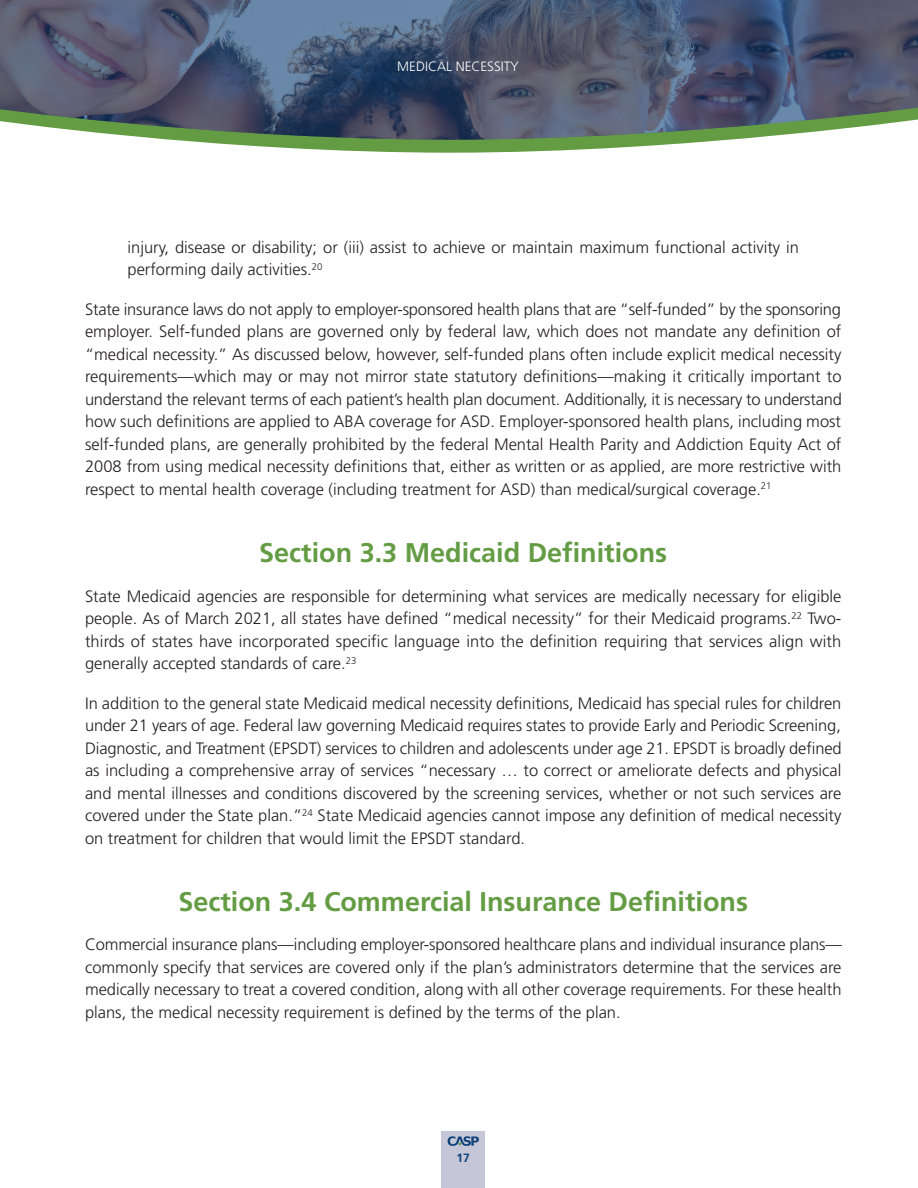
<style>
.page{position:relative;width:918px;height:1188px;background:#fff}
.page>*{position:absolute;margin:0;border:0;box-sizing:border-box;transform-origin:0 0}
.Heading_2{font:700 27px "Frutiger LT Std";color:#649c44}
.Paragraph_first_space_after{font:300 16.5px/22.5px "Frutiger LT Std";color:#231f20;text-align:justify}
.paragraph_indent{font:300 16.5px/22.5px "Frutiger LT Std";color:#231f20}
.header_right{font:300 13.5px "Frutiger LT Std";color:#fff}
.folio{font:700 12px "Frutiger LT Std";color:#11437a}
</style>
<div class="page">
<svg style="left:290px;top:148px;width:320px;height:5px;fill:#649c44"></svg>
<svg style="left:175px;top:140px;width:549px;height:8px;fill:#649c44"></svg>
<img style="left:0;top:0;width:918px;height:140px">
<div style="left:442px;top:1131px;width:43px;height:57px;background:#c5c6d8"></div>
<svg style="left:448px;top:1136px;width:31px;height:10px"></svg>
<p class="header_right" style="left:397px;top:58px;width:123px">MEDICAL NECESSITY</p>
<p class="paragraph_indent" style="left:128px;top:236px;width:673px">injury, disease or disability; or (iii) assist to achieve or maintain maximum functional activity in performing daily activities.<sup>20</sup></p>
<p class="Paragraph_first_space_after" style="left:85px;top:298px;width:758px">State insurance laws do not apply to employer-sponsored health plans that are “self-funded” by the sponsoring employer. Self-funded plans are governed only by federal law, which does not mandate any definition of “medical necessity.” As discussed below, however, self-funded plans often include explicit medical necessity requirements—which may or may not mirror state statutory definitions—making it critically important to understand the relevant terms of each patient’s health plan document. Additionally, it is necessary to understand how such definitions are applied to ABA coverage for ASD. Employer-sponsored health plans, including most self-funded plans, are generally prohibited by the federal Mental Health Parity and Addiction Equity Act of 2008 from using medical necessity definitions that, either as written or as applied, are more restrictive with respect to mental health coverage (including treatment for ASD) than medical/surgical coverage.<sup>21</sup></p>
<p class="Heading_2" style="left:259px;top:537px;width:410px">Section 3.3 Medicaid Definitions</p>
<p class="Paragraph_first_space_after" style="left:85px;top:585px;width:758px">State Medicaid agencies are responsible for determining what services are medically necessary for eligible people. As of March 2021, all states have defined “medical necessity” for their Medicaid programs.<sup>22</sup> Two&shy;thirds of states have incorporated specific language into the definition requiring that services align with generally accepted standards of care.<sup>23</sup></p>
<p class="Paragraph_first_space_after" style="left:85px;top:692px;width:758px">In addition to the general state Medicaid medical necessity definitions, Medicaid has special rules for children under 21 years of age. Federal law governing Medicaid requires states to provide Early and Periodic Screening, Diagnostic, and Treatment (EPSDT) services to children and adolescents under age 21. EPSDT is broadly defined as including a comprehensive array of services “necessary … to correct or ameliorate defects and physical and mental illnesses and conditions discovered by the screening services, whether or not such services are covered under the State plan.”<sup>24</sup> State Medicaid agencies cannot impose any definition of medical necessity on treatment for children that would limit the EPSDT standard.</p>
<p class="Heading_2" style="left:178px;top:886px;width:571px">Section 3.4 Commercial Insurance Definitions</p>
<p class="Paragraph_first_space_after" style="left:85px;top:934px;width:758px">Commercial insurance plans—including employer-sponsored healthcare plans and individual insurance plans— commonly specify that services are covered only if the plan’s administrators determine that the services are medically necessary to treat a covered condition, along with all other coverage requirements. For these health plans, the medical necessity requirement is defined by the terms of the plan.</p>
<p class="folio" style="left:457px;top:1151px;width:15px">17</p>
</div>
